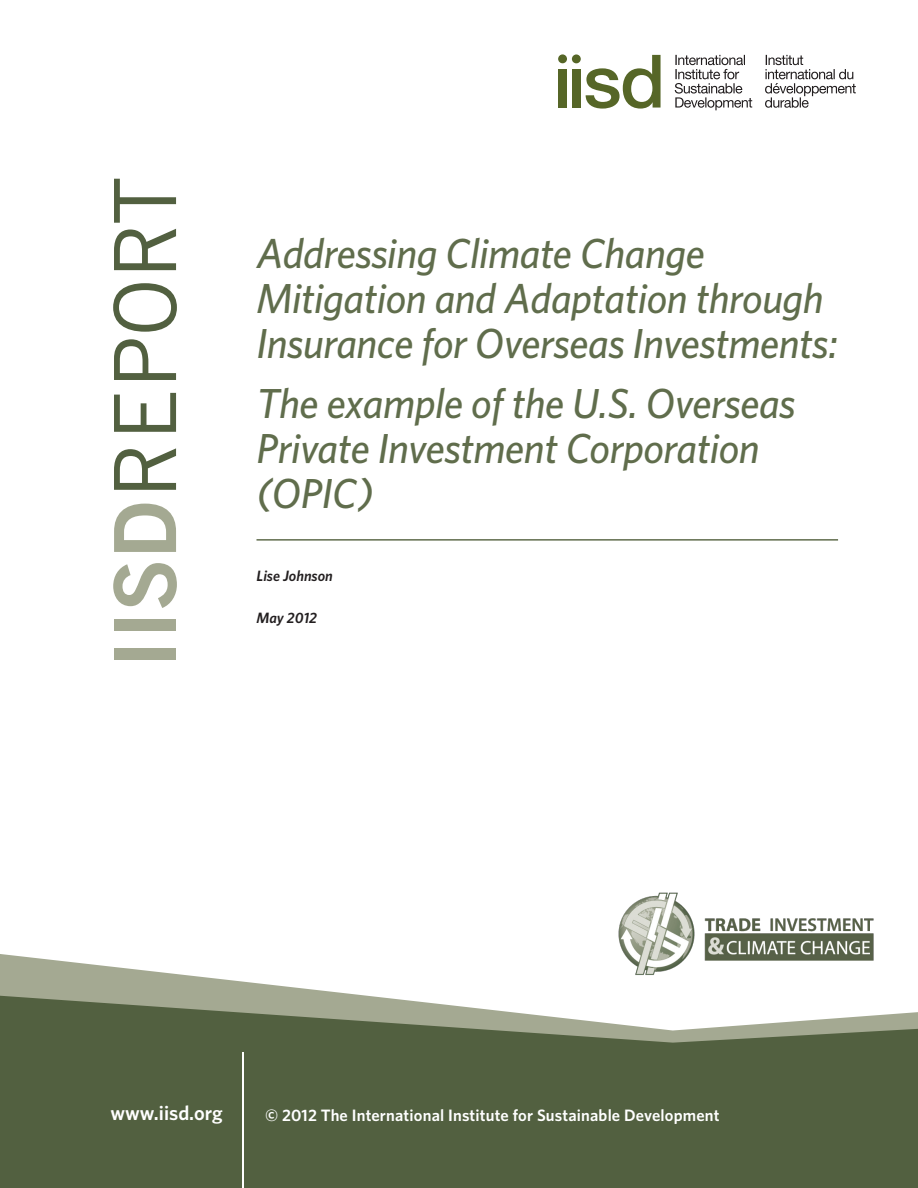
<style>
.page{position:relative;width:918px;height:1188px;background:#fff}
.page>*{position:absolute;margin:0;border:0;box-sizing:border-box;transform-origin:0 0}
.Cover_Headline{font:italic 500 42px/45px "Whitney";letter-spacing:-.01em;color:#606d4c}
.t1{font:600 20.25px "Whitney";color:#fff}
.t2{font:600 16.5px "Whitney";letter-spacing:.01em;color:#fff}
.Author_rule_above{font:italic 600 15px "Whitney";color:#231f20}
.Author{font:italic 600 15px "Whitney";color:#231f20}
</style>
<div class="page">
<div style="left:558px;top:69px;width:9px;height:39px;background:#566627"></div>
<div style="left:572px;top:69px;width:9px;height:39px;background:#566627"></div>
<svg style="left:586px;top:55px;width:75px;height:54px"></svg>
<div style="left:558px;top:54px;width:9px;height:9px;background:#566627;border-radius:50%"></div>
<div style="left:572px;top:54px;width:9px;height:9px;background:#566627;border-radius:50%"></div>
<svg style="left:675px;top:55px;width:181px;height:55px"></svg>
<svg style="left:0;top:954px;width:360px;height:41px"></svg>
<svg style="left:0;top:995px;width:918px;height:193px;background:#647053"></svg>
<hr style="left:242px;top:1052px;width:1px;height:136px;background:#fff">
<svg style="left:114px;top:448px;width:62px;height:42px"></svg>
<svg style="left:114px;top:393px;width:62px;height:39px"></svg>
<svg style="left:114px;top:339px;width:62px;height:41px"></svg>
<svg style="left:113px;top:283px;width:64px;height:49px"></svg>
<svg style="left:114px;top:229px;width:62px;height:41px"></svg>
<svg style="left:114px;top:179px;width:62px;height:44px"></svg>
<div style="left:114px;top:648px;width:62px;height:12px;background:#a4a992"></div>
<div style="left:114px;top:620px;width:62px;height:11px;background:#a4a992"></div>
<svg style="left:113px;top:563px;width:64px;height:45px"></svg>
<svg style="left:114px;top:504px;width:62px;height:48px"></svg>
<hr style="left:256px;top:539px;width:582px;height:2px;background:#606d4c">
<img style="left:618px;top:892px;width:256px;height:83px">
<p class="Cover_Headline" style="left:256px;top:230px;width:583px">Addressing Climate Change<br>Mitigation and Adaptation through<br>Insurance for Overseas Investments:</p>
<p class="Cover_Headline" style="left:256px;top:380px;width:541px">The example of the U.S. Overseas<br>Private Investment Corporation (OPIC)</p>
<p class="Author_rule_above" style="left:256px;top:566px;width:78px">Lise Johnson</p>
<p class="Author" style="left:256px;top:608px;width:62px">May 2012</p>
<p class="t1" style="left:111px;top:1100px;width:114px">www.iisd.org</p>
<p class="t2" style="left:265px;top:1104px;width:456px">© 2012 The International Institute for Sustainable Development</p>
</div>
